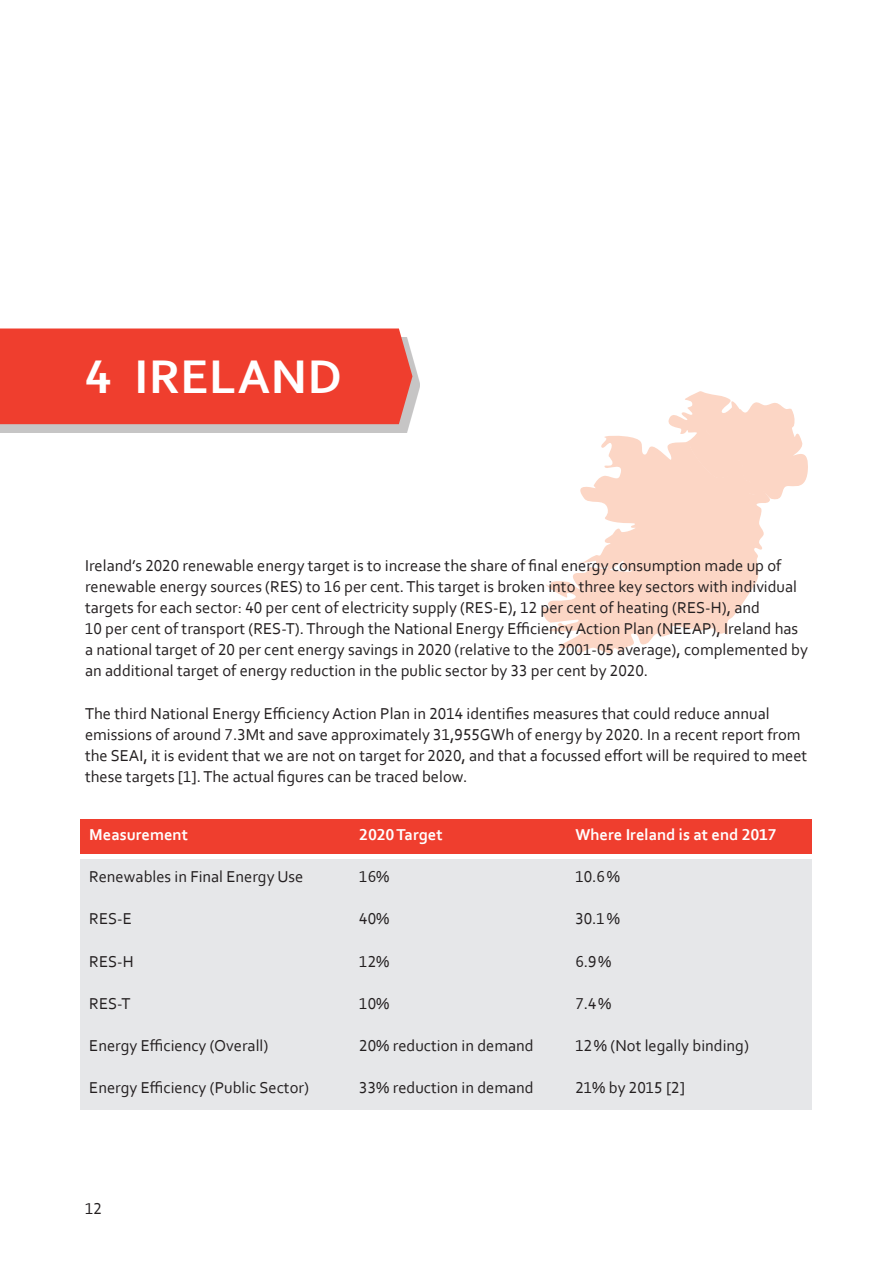
<style>
.page{position:relative;width:893px;height:1263px;background:#fff}
.page>*{position:absolute;margin:0;border:0;box-sizing:border-box;transform-origin:0 0}
.t1{font:700 49.5px "Corbel";letter-spacing:.015em;color:#fff}
.t2{font:16.5px/21px "Corbel";color:#231f20}
.t3{font:700 16.5px "Corbel";color:#fff}
</style>
<div class="page">
<div style="left:0;top:337px;width:420px;height:95px;background:#231f20;opacity:.26"></div>
<div style="left:0;top:328px;width:412px;height:96px;background:#ef3e2e"></div>
<svg style="left:542px;top:391px;width:228px;height:263px;fill:#fcd6c5"></svg>
<svg style="left:689px;top:401px;width:119px;height:99px"></svg>
<div style="left:81px;top:859px;width:731px;height:251px;background:#e6e7e9"></div>
<div style="left:81px;top:819px;width:731px;height:34px;background:#ef3e2e"></div>
<h1 class="t1" style="left:85px;top:346px;width:258px">4 IRELAND</h1>
<p class="t2" style="left:85px;top:555px;width:724px">Ireland’s 2020 renewable energy target is to increase the share of final energy consumption made up of renewable energy sources (RES) to 16 per cent. This target is broken into three key sectors with individual targets for each sector: 40 per cent of electricity supply (RES-E), 12 per cent of heating (RES-H), and<br>10 per cent of transport (RES-T). Through the National Energy Efficiency Action Plan (NEEAP), Ireland has a national target of 20 per cent energy savings in 2020 (relative to the 2001-05 average), complemented by an additional target of energy reduction in the public sector by 33 per cent by 2020.</p>
<p class="t2" style="left:85px;top:702px;width:724px">The third National Energy Efficiency Action Plan in 2014 identifies measures that could reduce annual emissions of around 7.3Mt and save approximately 31,955GWh of energy by 2020. In a recent report from the SEAI, it is evident that we are not on target for 2020, and that a focussed effort will be required to meet these targets [1]. The actual figures can be traced below.</p>
<p class="t3" style="left:89px;top:824px;width:100px">Measurement</p>
<p class="t3" style="left:359px;top:824px;width:85px">2020 Target</p>
<p class="t3" style="left:575px;top:824px;width:203px">Where Ireland is at end 2017</p>
<p class="t2" style="left:89px;top:866px;width:216px">Renewables in Final Energy Use</p>
<p class="t2" style="left:359px;top:866px;width:32px">16%</p>
<p class="t2" style="left:575px;top:866px;width:46px">10.6%</p>
<p class="t2" style="left:89px;top:908px;width:44px">RES-E</p>
<p class="t2" style="left:359px;top:908px;width:32px">40%</p>
<p class="t2" style="left:575px;top:908px;width:46px">30.1%</p>
<p class="t2" style="left:89px;top:950px;width:46px">RES-H</p>
<p class="t2" style="left:359px;top:950px;width:32px">12%</p>
<p class="t2" style="left:575px;top:950px;width:38px">6.9%</p>
<p class="t2" style="left:89px;top:992px;width:43px">RES-T</p>
<p class="t2" style="left:359px;top:992px;width:32px">10%</p>
<p class="t2" style="left:575px;top:992px;width:38px">7.4%</p>
<p class="t2" style="left:89px;top:1035px;width:180px">Energy Efficiency (Overall)</p>
<p class="t2" style="left:359px;top:1035px;width:176px">20% reduction in demand</p>
<p class="t2" style="left:575px;top:1035px;width:175px">12% (Not legally binding)</p>
<p class="t2" style="left:89px;top:1077px;width:221px">Energy Efficiency (Public Sector)</p>
<p class="t2" style="left:359px;top:1077px;width:176px">33% reduction in demand</p>
<p class="t2" style="left:575px;top:1077px;width:111px">21% by 2015 [2]</p>
<p class="t2" style="left:85px;top:1197px;width:18px">12</p>
</div>
